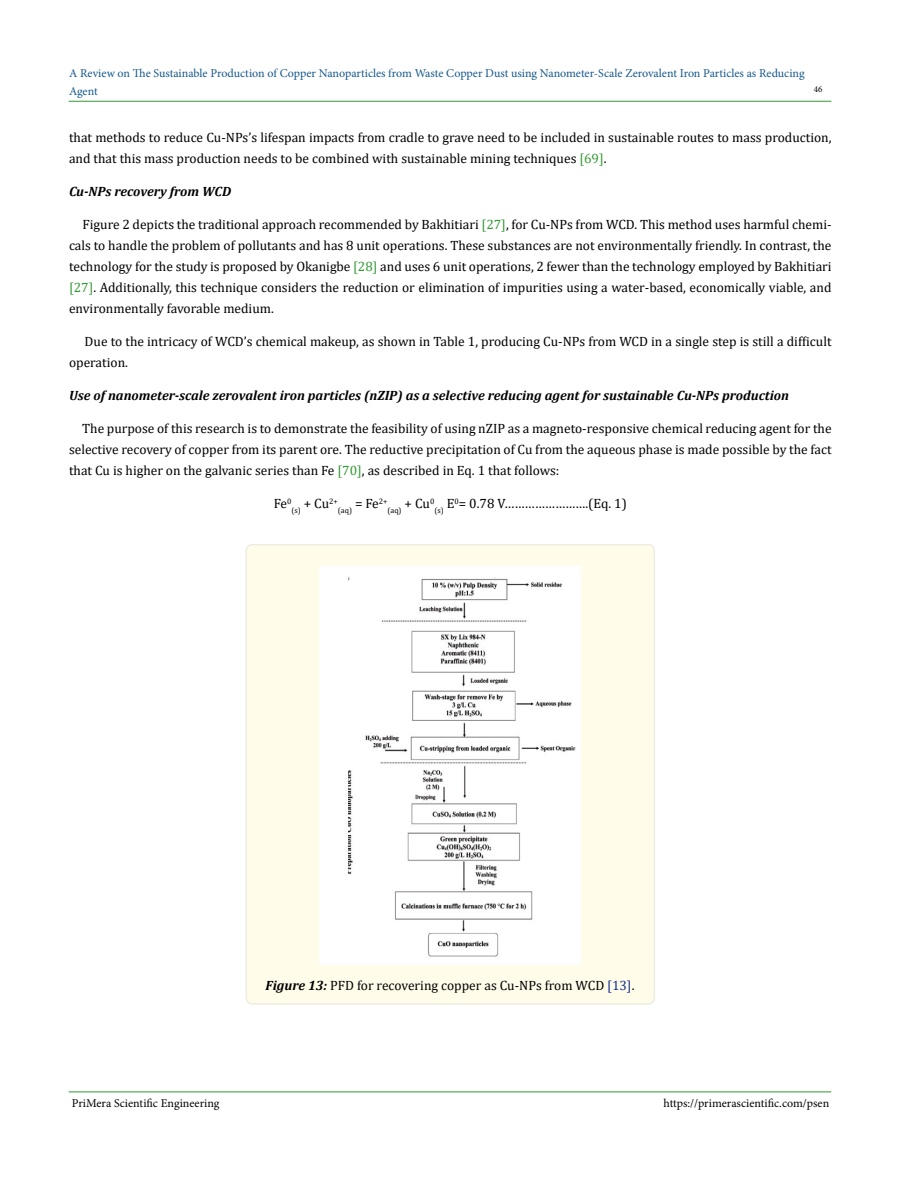
<style>
.page{position:relative;width:900px;height:1188px;background:#fff}
.page>*{position:absolute;margin:0;border:0;box-sizing:border-box;transform-origin:0 0}
.t1{font:13.5px/21px "Cambria";color:#000}
.t2{font:italic 700 13.5px "Cambria";color:#000}
.t3{font:12px/18px "Minion Pro";letter-spacing:-.005em;color:#15588c}
.t4{font:12px "Minion Pro";color:#000}
.t5{font:9px "Minion Pro";color:#000}
.t6{font:7.8px "Cambria";color:#000}
.s1{color:#393}
.s2{font-weight:700;font-style:italic}
.s3{color:#152c8c}
</style>
<div class="page">
<hr style="left:69px;top:1092px;width:762px;height:1px;background:#393">
<hr style="left:69px;top:101px;width:762px;height:1px;background:#393">
<div style="left:246px;top:545px;width:408px;height:459px;background:#fffde9;border-radius:6px"></div>
<div style="left:246px;top:544px;width:409px;height:461px;border:2px solid #eeece1;border-radius:6px"></div>
<img style="left:319px;top:567px;width:262px;height:398px">
<p class="t3" style="left:69px;top:64px;width:737px">A Review on The Sustainable Production of Copper Nanoparticles from Waste Copper Dust using Nanometer-Scale Zerovalent Iron Particles as Reducing<br>Agent</p>
<p class="t5" style="left:814px;top:83px;width:10px">46</p>
<p class="t1" style="left:69px;top:127px;width:764px">that methods to reduce Cu-NPs’s lifespan impacts from cradle to grave need to be included in sustainable routes to mass production, and that this mass production needs to be combined with sustainable mining techniques <span class="s1">[69]</span>.</p>
<p class="t2" style="left:69px;top:182px;width:164px">Cu-NPs recovery from WCD</p>
<p class="t1" style="left:69px;top:214px;width:764px;text-align:justify;text-indent:14px">Figure 2 depicts the traditional approach recommended by Bakhitiari <span class="s1">[27]</span>, for Cu-NPs from WCD. This method uses harmful chemi&shy;cals to handle the problem of pollutants and has 8 unit operations. These substances are not environmentally friendly. In contrast, the technology for the study is proposed by Okanigbe <span class="s1">[28]</span> and uses 6 unit operations, 2 fewer than the technology employed by Bakhitiari <span class="s1">[27]</span>. Additionally, this technique considers the reduction or elimination of impurities using a water-based, economically viable, and environmentally favorable medium.</p>
<p class="t1" style="left:69px;top:331px;width:764px;text-indent:16px">Due to the intricacy of WCD’s chemical makeup, as shown in Table 1, producing Cu-NPs from WCD in a single step is still a difficult operation.</p>
<p class="t2" style="left:69px;top:386px;width:722px">Use of nanometer-scale zerovalent iron particles (nZIP) as a selective reducing agent for sustainable Cu-NPs production</p>
<p class="t1" style="left:69px;top:418px;width:764px;text-align:justify;text-indent:13px">The purpose of this research is to demonstrate the feasibility of using nZIP as a magneto-responsive chemical reducing agent for the selective recovery of copper from its parent ore. The reductive precipitation of Cu from the aqueous phase is made possible by the fact that Cu is higher on the galvanic series than Fe <span class="s1">[70]</span>, as described in Eq. 1 that follows:</p>
<p class="t1" style="left:274px;top:493px;width:19px">Fe<sup>0</sup></p>
<p class="t6" style="left:291px;top:505px;width:144px">(s) <sup>+</sup> <sup>Cu</sup>2+(aq) <sup>=</sup> <sup>Fe</sup>2+(aq) <sup>+</sup> <sup>Cu</sup>0</p>
<p class="t1" style="left:434px;top:493px;width:194px"><sub>(s)</sub> E<sup>0</sup>= 0.78 V…………………….(Eq. 1)</p>
<p class="t1" style="left:266px;top:975px;width:370px"><span class="s2">Figure 13:</span> PFD for recovering copper as Cu-NPs from WCD <span class="s3">[13]</span>.</p>
<p class="t4" style="left:72px;top:1095px;width:149px">PriMera Scientific Engineering</p>
<p class="t4" style="left:664px;top:1095px;width:167px">https://primerascientific.com/psen</p>
</div>
